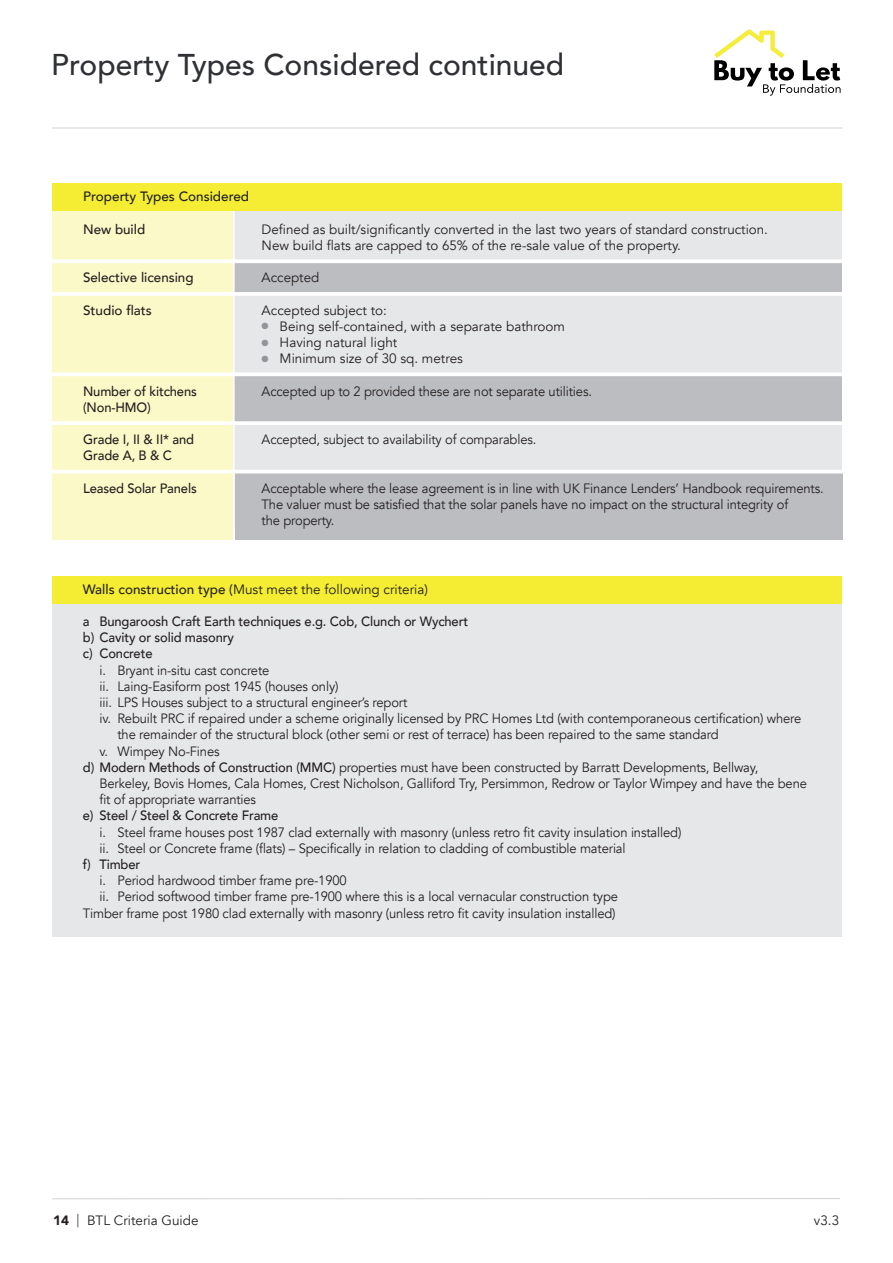
<style>
.page{position:relative;width:893px;height:1263px;background:#fff}
.page>*{position:absolute;margin:0;border:0;box-sizing:border-box;transform-origin:0 0}
.t1{font:500 30px "Avenir";color:#2f3134}
.t2{font:13.5px/16.2px "Avenir";letter-spacing:-.01em;color:#231f20;scale:.96 1}
.t3{font:13.5px "Avenir";letter-spacing:-.01em;color:#231f20}
.t4{font:500 13.5px "Avenir";letter-spacing:-.01em;color:#231f20;scale:.96 1}
.t5{font:500 13.5px "Avenir";letter-spacing:-.01em;color:#231f20}
.s1{color:#939598}
.s2{font-weight:500}
.s3{font-weight:900}
.s4{font-weight:300}
</style>
<div class="page">
<div style="left:233px;top:207px;width:609px;height:321px;background:#e6e7e9"></div>
<div style="left:235px;top:471px;width:607px;height:69px;background:#bcbdc0"></div>
<div style="left:235px;top:261px;width:607px;height:34px;background:#bcbdc0"></div>
<div style="left:52px;top:210px;width:181px;height:330px;background:#fbf9c8"></div>
<div style="left:234px;top:375px;width:608px;height:49px;background:#bcbdc0"></div>
<hr style="left:233px;top:207px;width:2px;height:662px;background:#fff">
<div style="left:52px;top:183px;width:790px;height:28px;background:#f4ed33"></div>
<svg style="left:714px;top:29px;width:127px;height:67px"></svg>
<hr style="left:52px;top:128px;width:790px;height:1px;background:#d1d2d4">
<hr style="left:52px;top:1198px;width:788px;height:1px;background:#d1d2d4">
<hr style="left:52px;top:292px;width:791px;height:4px;background:#fff">
<svg style="left:52px;top:421px;width:790px;height:4px;background:#fbfbfa"></svg>
<hr style="left:52px;top:372px;width:791px;height:4px;background:#fff">
<div style="left:52px;top:599px;width:790px;height:338px;background:#e6e7e9"></div>
<div style="left:52px;top:576px;width:790px;height:27px;background:#f4ed33"></div>
<hr style="left:52px;top:470px;width:791px;height:3px;background:#fff">
<hr style="left:52px;top:259px;width:791px;height:4px;background:#fff">
<p class="t1" style="left:51px;top:38px;width:514px">Property Types Considered continued</p>
<p class="t5" style="left:83px;top:185px;width:168px">Property Types Considered</p>
<p class="t5" style="left:83px;top:217px;width:64px">New build</p>
<p class="t3" style="left:262px;top:221px;width:508px">Defined as built/significantly converted in the last two years of standard construction.</p>
<p class="t3" style="left:262px;top:237px;width:421px">New build flats are capped to 65% of the re-sale value of the property.</p>
<p class="t5" style="left:83px;top:266px;width:112px">Selective licensing</p>
<p class="t3" style="left:262px;top:270px;width:59px">Accepted</p>
<p class="t5" style="left:83px;top:298px;width:70px">Studio flats</p>
<p class="t3" style="left:262px;top:302px;width:127px">Accepted subject to:</p>
<p class="t3" style="left:262px;top:318px;width:305px"><span class="s1">●</span> Being self-contained, with a separate bathroom</p>
<p class="t3" style="left:262px;top:334px;width:137px"><span class="s1">●</span> Having natural light</p>
<p class="t3" style="left:262px;top:351px;width:203px"><span class="s1">●</span> Minimum size of 30 sq. metres</p>
<p class="t4" style="left:83px;top:379px;width:120px">Number of kitchens</p>
<p class="t2" style="left:262px;top:383px;width:346px">Accepted up to 2 provided these are not separate utilities.</p>
<p class="t4" style="left:83px;top:395px;width:72px">(Non-HMO)</p>
<p class="t4" style="left:83px;top:428px;width:117px">Grade I, II &amp; II* and</p>
<p class="t2" style="left:262px;top:432px;width:288px">Accepted, subject to availability of comparables.</p>
<p class="t4" style="left:83px;top:444px;width:94px">Grade A, B &amp; C</p>
<p class="t4" style="left:83px;top:476px;width:120px">Leased Solar Panels</p>
<p class="t2" style="left:262px;top:480px;width:587px">Acceptable where the lease agreement is in line with UK Finance Lenders’ Handbook requirements.</p>
<p class="t2" style="left:262px;top:497px;width:550px">The valuer must be satisfied that the solar panels have no impact on the structural integrity of</p>
<p class="t2" style="left:262px;top:513px;width:77px">the property.</p>
<p class="t3" style="left:83px;top:581px;width:347px"><span class="s2">Walls construction type (</span>Must meet the following criteria)</p>
<p class="t4" style="left:83px;top:610px;width:403px">a Bungaroosh Craft Earth techniques e.g. Cob, Clunch or Wychert</p>
<p class="t4" style="left:83px;top:626px;width:159px">b) Cavity or solid masonry</p>
<p class="t4" style="left:83px;top:642px;width:74px">c) Concrete</p>
<p class="t2" style="left:99px;top:662px;width:179px">i. Bryant in-situ cast concrete</p>
<p class="t2" style="left:99px;top:678px;width:251px">ii. Laing-Easiform post 1945 (houses only)</p>
<p class="t2" style="left:99px;top:694px;width:322px">iii. LPS Houses subject to a structural engineer’s report</p>
<p class="t2" style="left:117px;top:711px;width:714px;text-indent:-18px">iv. Rebuilt PRC if repaired under a scheme originally licensed by PRC Homes Ltd (with contemporaneous certification) where the remainder of the structural block (other semi or rest of terrace) has been repaired to the same standard</p>
<p class="t2" style="left:99px;top:743px;width:127px">v. Wimpey No-Fines</p>
<p class="t2" style="left:83px;top:759px;width:705px"><span class="s2">d) Modern Methods of Construction (MMC)</span> properties must have been constructed by Barratt Developments, Bellway,</p>
<p class="t2" style="left:99px;top:775px;width:739px">Berkeley, Bovis Homes, Cala Homes, Crest Nicholson, Galliford Try, Persimmon, Redrow or Taylor Wimpey and have the bene fit of appropriate warranties</p>
<p class="t4" style="left:83px;top:804px;width:205px">e) Steel / Steel &amp; Concrete Frame</p>
<p class="t2" style="left:99px;top:824px;width:608px">i. Steel frame houses post 1987 clad externally with masonry (unless retro fit cavity insulation installed)</p>
<p class="t2" style="left:99px;top:840px;width:550px">ii. Steel or Concrete frame (flats) – Specifically in relation to cladding of combustible material</p>
<p class="t4" style="left:83px;top:853px;width:61px">f) Timber</p>
<p class="t2" style="left:99px;top:873px;width:259px">i. Period hardwood timber frame pre-1900</p>
<p class="t2" style="left:99px;top:889px;width:542px">ii. Period softwood timber frame pre-1900 where this is a local vernacular construction type</p>
<p class="t2" style="left:83px;top:905px;width:556px">Timber frame post 1980 clad externally with masonry (unless retro fit cavity insulation installed)</p>
<p class="t3" style="left:53px;top:1212px;width:147px"><span class="s3">14</span> <span class="s4">|</span> BTL Criteria Guide</p>
<p class="t3" style="left:814px;top:1212px;width:27px">v3.3</p>
</div>
